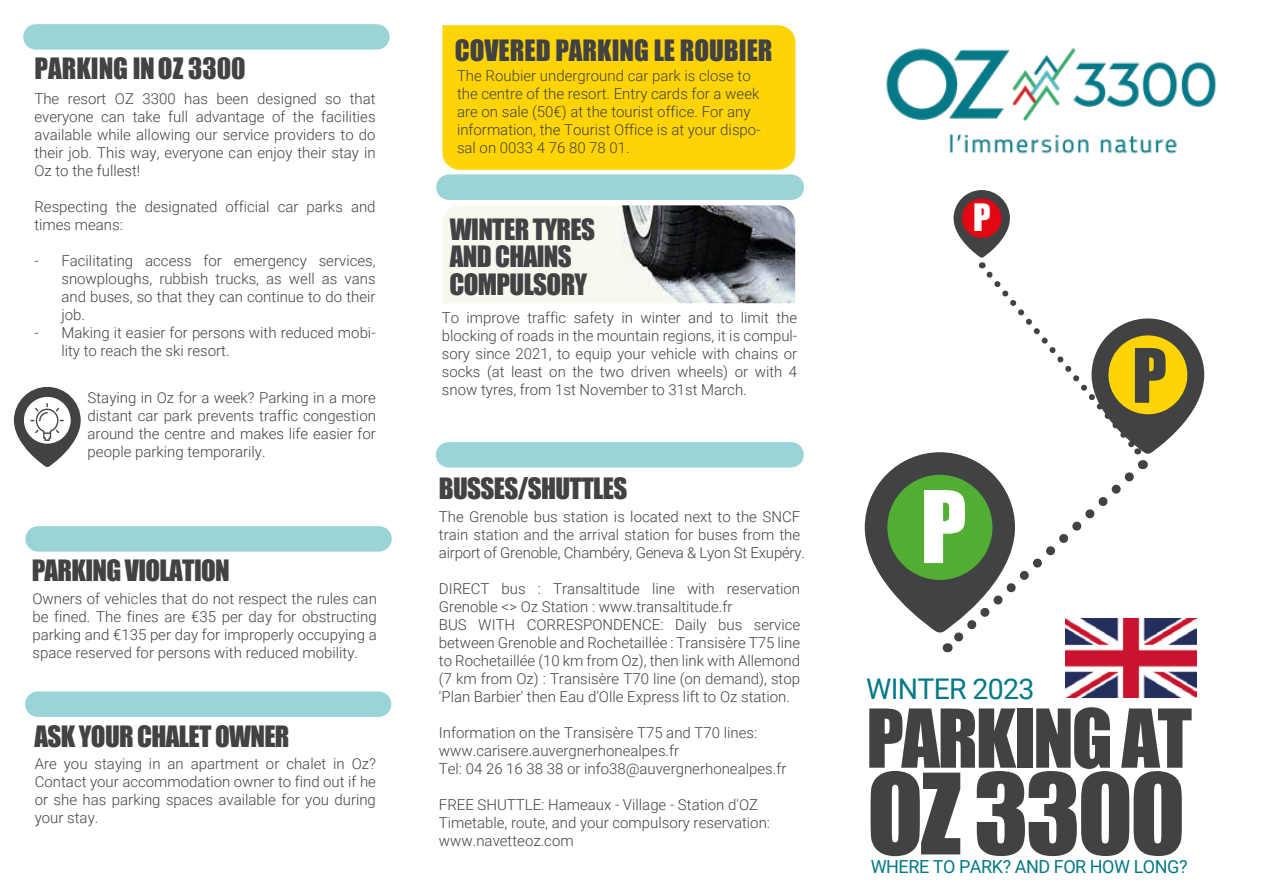
<style>
.page{position:relative;width:1263px;height:893px;background:#fff}
.page>*{position:absolute;margin:0;border:0;box-sizing:border-box;transform-origin:0 0}
.t1{font:103.5px "Impact";letter-spacing:-.03em;color:#414244}
.t2{font:92.4px "Impact";color:#fff}
.t3{font:74.85px "Impact";letter-spacing:-.08em;color:#1d1d1b}
.t4{font:74.85px "Impact";letter-spacing:-.03em;color:#414244}
.t5{font:69.3px "Impact";color:#414244}
.t6{font:34.65px "Impact";color:#fff}
.t7{font:28.5px "Roboto";letter-spacing:-.025em;color:#047987}
.t8{font:27px/27.6px "Impact";letter-spacing:-.025em;color:#414244}
.t9{font:27px "Impact";color:#414244}
.t10{font:18px "Roboto";letter-spacing:-.025em;color:#047987}
.t11{font:300 15px/18px "Roboto";color:#414244}
</style>
<div class="page">
<img style="left:886px;top:48px;width:330px;height:106px">
<div style="left:38px;top:691px;width:341px;height:26px;background:#9bd4d7"></div>
<div style="left:38px;top:526px;width:341px;height:26px;background:#9bd4d7"></div>
<div style="left:442px;top:25px;width:353px;height:145px;background:#ffd405"></div>
<svg style="left:14px;top:387px;width:67px;height:80px"></svg>
<img style="left:442px;top:205px;width:353px;height:98px">
<svg style="left:865px;top:190px;width:339px;height:463px"></svg>
<div style="left:449px;top:442px;width:342px;height:25px;background:#9bd4d7"></div>
<div style="left:36px;top:24px;width:341px;height:26px;background:#9bd4d7"></div>
<div style="left:449px;top:174px;width:342px;height:26px;background:#9bd4d7"></div>
<img style="left:1065px;top:618px;width:132px;height:79px">
<h3 class="t9" style="left:35px;top:47px;width:213px">PARKING INOZ 3300</h3>
<p class="t11" style="left:34px;top:89px;width:343px;text-align:justify">The resort OZ 3300 has been designed so that everyone can take full advantage of the facilities available while allowing our service providers to do their job. This way, everyone can enjoy their stay in Oz to the fullest!</p>
<p class="t11" style="left:34px;top:197px;width:343px">Respecting the designated official car parks and times means:</p>
<p class="t11" style="left:61px;top:251px;width:316px;text-align:justify;text-indent:-27px">- Facilitating access for emergency services, snowploughs, rubbish trucks, as well as vans and buses, so that they can continue to do their job.</p>
<p class="t11" style="left:61px;top:323px;width:316px;text-indent:-27px">- Making it easier for persons with reduced mobi&shy;lity to reach the ski resort.</p>
<p class="t11" style="left:88px;top:388px;width:290px;text-align:justify">Staying in Oz for a week? Parking in a more distant car park prevents traffic congestion around the centre and makes life easier for people parking temporarily.</p>
<h3 class="t8" style="left:32px;top:556px;width:200px">PARKING VIOLATION</h3>
<p class="t11" style="left:32px;top:589px;width:346px;text-align:justify">Owners of vehicles that do not respect the rules can be fined. The fines are €35 per day for obstructing parking and €135 per day for improperly occupying a space reserved for persons with reduced mobility.</p>
<h3 class="t8" style="left:34px;top:722px;width:257px">ASK YOUR CHALET OWNER</h3>
<p class="t11" style="left:35px;top:754px;width:343px;text-align:justify">Are you staying in an apartment or chalet in Oz?<br>Contact your accommodation owner to find out if he or she has parking spaces available for you during your stay.</p>
<p class="t11" style="left:36px;top:810px;width:5px">.</p>
<h3 class="t9" style="left:455px;top:30px;width:319px">COVERED PARKING LE ROUBIER</h3>
<p class="t11" style="left:457px;top:66px;width:305px">The Roubier underground car park is close to the centre of the resort. Entry cards for a week are on sale (50€) at the tourist office. For any information, the Tourist Office is at your dispo&shy;sal on 0033 4 76 80 78 01.</p>
<h3 class="t8" style="left:449px;top:215px;width:147px">WINTER TYRES<br>AND CHAINS<br>COMPULSORY</h3>
<p class="t11" style="left:442px;top:308px;width:357px;text-align:justify">To improve traffic safety in winter and to limit the blocking of roads in the mountain regions, it is compul&shy;sory since 2021, to equip your vehicle with chains or socks (at least on the two driven wheels) or with 4 snow tyres, from 1st November to 31st March.</p>
<h3 class="t8" style="left:439px;top:474px;width:190px">BUSSES/SHUTTLES</h3>
<p class="t11" style="left:439px;top:507px;width:368px">The Grenoble bus station is located next to the SNCF train station and the arrival station for buses from the airport of Grenoble, Chambéry, Geneva &amp; Lyon St Exupéry.</p>
<p class="t11" style="left:439px;top:579px;width:363px">DIRECT bus : Transaltitude line with reservation Grenoble &lt;&gt; Oz Station : www.transaltitude.fr<br>BUS WITH CORRESPONDENCE: Daily bus service between Grenoble and Rochetaillée : Transisère T75 line to Rochetaillée (10 km from Oz), then link with Allemond (7 km from Oz) : Transisère T70 line (on demand), stop 'Plan Barbier' then Eau d'Olle Express lift to Oz station.</p>
<p class="t11" style="left:439px;top:723px;width:349px">Information on the Transisère T75 and T70 lines: www.carisere.auvergnerhonealpes.fr<br>Tel: 04 26 16 38 38 or info38@auvergnerhonealpes.fr</p>
<p class="t11" style="left:439px;top:795px;width:333px">FREE SHUTTLE: Hameaux - Village - Station d'OZ<br>Timetable, route, and your compulsory reservation: www.navetteoz.com</p>
<h3 class="t6" style="left:973px;top:191px;width:19px">P</h3>
<h2 class="t2" style="left:920px;top:455px;width:48px">P</h2>
<h3 class="t7" style="left:866px;top:669px;width:170px">WINTER 2023</h3>
<h3 class="t5" style="left:1132px;top:322px;width:36px">P</h3>
<h3 class="t4" style="left:866px;top:680px;width:327px">PARKING AT</h3>
<h1 class="t1" style="left:867px;top:734px;width:320px">OZ 3300</h1>
<h3 class="t3" style="left:919px;top:760px;width:337px">Lorem ipsum</h3>
<p class="t10" style="left:871px;top:854px;width:318px">WHERE TO PARK? AND FOR HOW LONG?</p>
</div>
